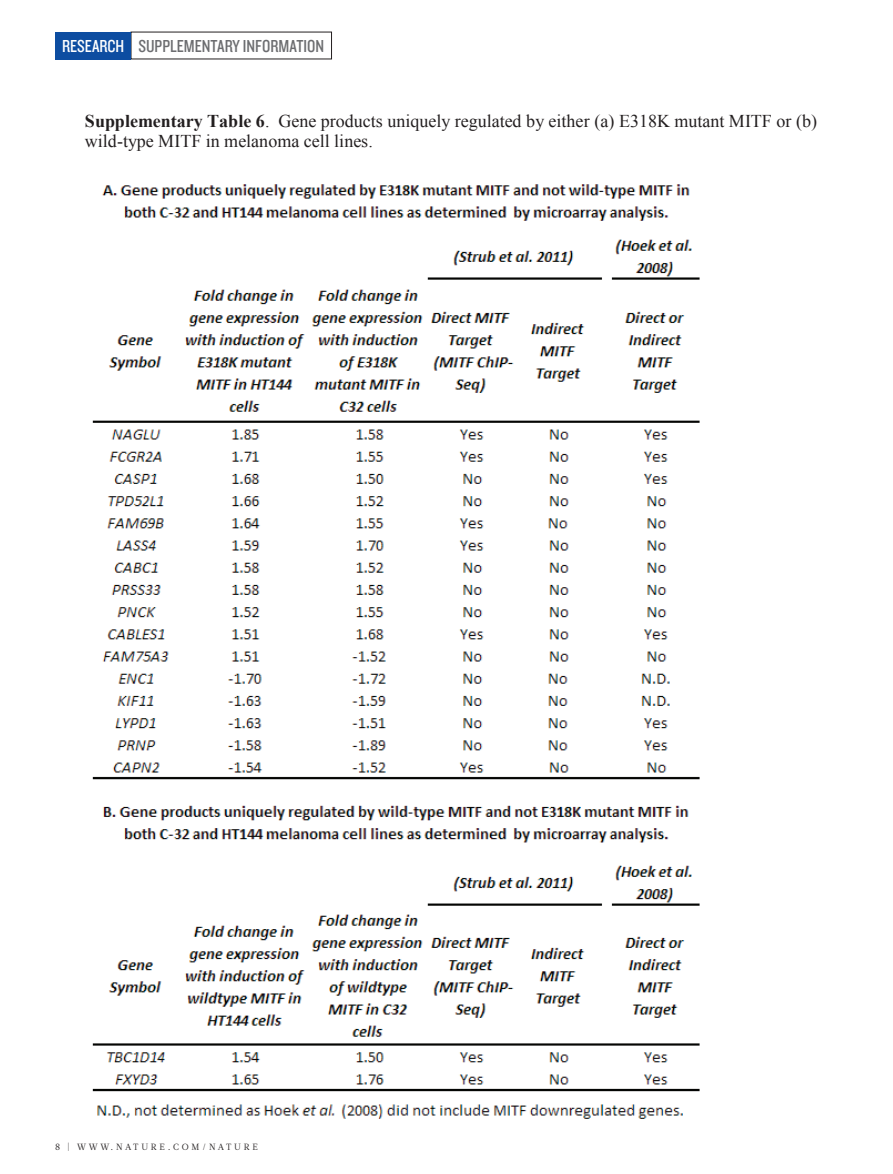
<style>
.page{position:relative;width:893px;height:1174px;background:#fff}
.page>*{position:absolute;margin:0;border:0;box-sizing:border-box;transform-origin:0 0}
.t1{font:18px/20.7px "Times New Roman";color:#231f20}
.t2{font:18px "Knockout 29 Junior Ltweight";color:#6c6d70}
.t3{font:18px "Knockout 29 Junior Ltweight";color:#fff}
.t4{font:9px "Glosa Math";color:#231f20}
.s1{font-weight:700}
</style>
<div class="page">
<div style="left:55px;top:32px;width:76px;height:27px;background:#0d4da1"></div>
<img style="left:92px;top:184px;width:608px;height:935px">
<p class="t3" style="left:62px;top:34px;width:64px">RESEARCH</p>
<p class="t2" style="left:138px;top:34px;width:187px">SUPPLEMENTARY INFORMATION</p>
<p class="t1" style="left:85px;top:110px;width:734px"><span class="s1">Supplementary Table 6</span>. Gene products uniquely regulated by either (a) E318K mutant MITF or (b) wild-type MITF in melanoma cell lines.</p>
<p class="t4" style="left:55px;top:1141px;width:34px">8 | WWW</p>
<p class="t4" style="left:111px;top:1141px;width:15px">. NATURE</p>
<p class="t4" style="left:168px;top:1141px;width:15px">. COM</p>
<p class="t4" style="left:202px;top:1141px;width:17px">/ NATURE</p>
</div>
